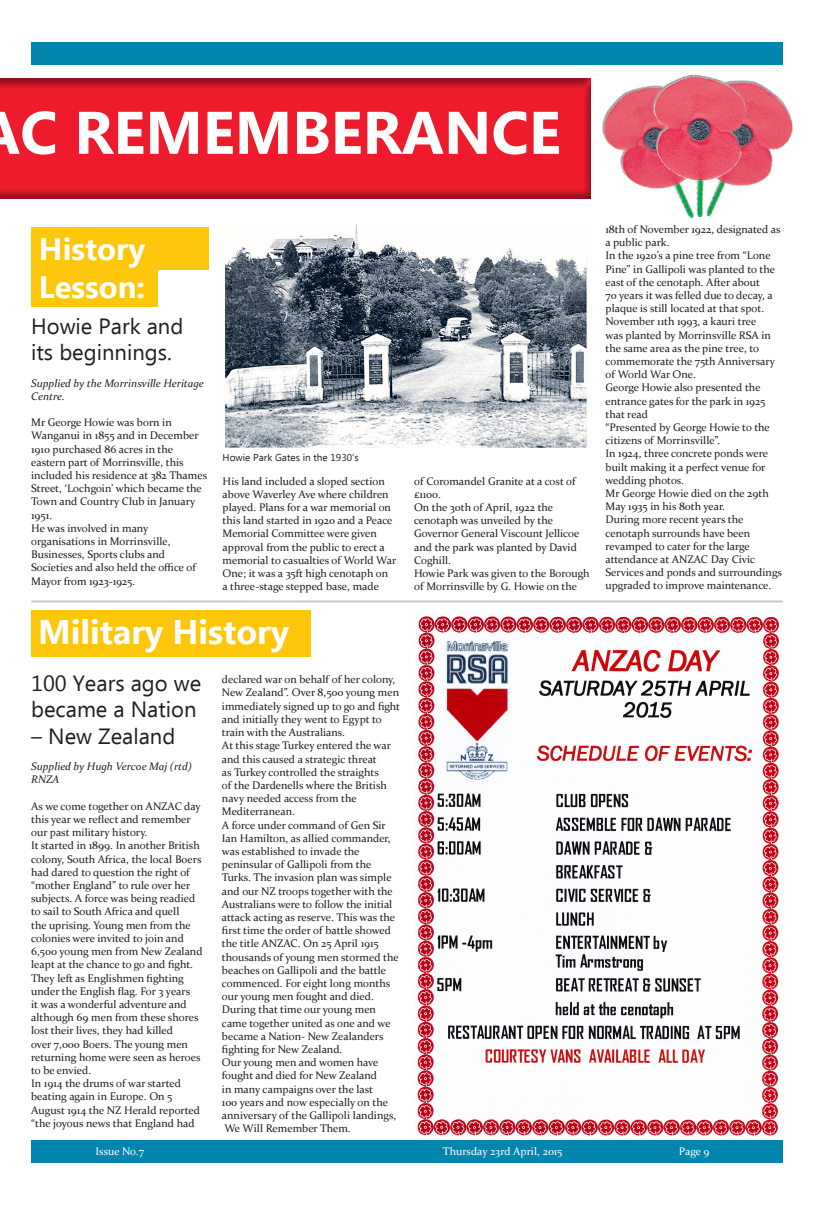
<style>
.page{position:relative;width:814px;height:1205px;background:#fff}
.page>*{position:absolute;margin:0;border:0;box-sizing:border-box;transform-origin:0 0}
.t1{font:700 60px "Ebrima";color:#fff}
.t2{font:700 34px "Ebrima";color:#fff}
.t3{font:700 31px/37.2px "Ebrima";color:#fff}
.t4{font:22px/26.4px "Ebrima";color:#231f20}
.t5{font:11px/13.2px "Constantia";color:#231f20}
.t6{font:italic 11px/13.2px "Constantia";color:#231f20}
.t7{font:11px "Constantia";color:#fff}
.t8{font:10px "Ebrima";color:#231f20}
</style>
<div class="page">
<div style="left:31px;top:1140px;width:751px;height:22px;background:#0086ad"></div>
<div style="left:31px;top:43px;width:751px;height:22px;background:#0086ad"></div>
<div style="left:31px;top:610px;width:280px;height:47px;background:#fec70c"></div>
<hr style="left:31px;top:600px;width:751px;height:2px;background:#c7c8ca">
<img style="left:602px;top:85px;width:51px;height:104px">
<img style="left:689px;top:80px;width:104px;height:139px">
<div style="left:0;top:77px;width:592px;height:123px;background:#231f20;opacity:.5"></div>
<img style="left:653px;top:74px;width:93px;height:143px">
<div style="left:31px;top:227px;width:177px;height:42px;background:#fec70c"></div>
<div style="left:31px;top:264px;width:127px;height:43px;background:#fec70c"></div>
<img style="left:225px;top:225px;width:362px;height:223px">
<img style="left:417px;top:616px;width:361px;height:520px">
<h1 class="t1" style="left:20px;top:88px;width:542px">C REMEMBERANCE</h1>
<h3 class="t3" style="left:39px;top:232px;width:108px">History<br>Lesson:</h3>
<h3 class="t4" style="left:31px;top:314px;width:154px">Howie Park and its beginnings.</h3>
<p class="t6" style="left:31px;top:376px;width:174px">Supplied by the Morrinsville Heritage<br>Centre.</p>
<p class="t5" style="left:31px;top:415px;width:177px">Mr George Howie was born in<br>Wanganui in 1855 and in December<br>1910 purchased 86 acres in the eastern part of Morrinsville, this included his residence at 382 Thames<br>Street, ‘Lochgoin’ which became the<br>Town and Country Club in January<br>1951.<br>He was involved in many organisations in Morrinsville,<br>Businesses, Sports clubs and<br>Societies and also held the office of<br>Mayor from 1923-1925.</p>
<p class="t8" style="left:223px;top:450px;width:137px">Howie Park Gates in the 1930’s</p>
<p class="t5" style="left:223px;top:474px;width:175px">His land included a sloped section above Waverley Ave where children played. Plans for a war memorial on this land started in 1920 and a Peace Memorial Committee were given approval from the public to erect a memorial to casualties of World War One; it was a 35ft high cenotaph on<br>a three-stage stepped base, made</p>
<p class="t5" style="left:414px;top:474px;width:177px">of Coromandel Granite at a cost of £1100.<br>On the 30th of April, 1922 the cenotaph was unveiled by the<br>Governor General Viscount Jellicoe and the park was planted by David<br>Coghill.<br>Howie Park was given to the Borough of Morrinsville by G. Howie on the</p>
<h2 class="t2" style="left:38px;top:606px;width:252px">Military History</h2>
<h3 class="t4" style="left:31px;top:671px;width:171px">100 Years ago we became a Nation</h3>
<h3 class="t4" style="left:31px;top:724px;width:146px">– New Zealand</h3>
<p class="t6" style="left:31px;top:759px;width:162px">Supplied by Hugh Vercoe Maj (rtd)<br>RNZA</p>
<p class="t5" style="left:31px;top:799px;width:173px">As we come together on ANZAC day this year we reflect and remember our past military history.<br>It started in 1899. In another British colony, South Africa, the local Boers had dared to question the right of “mother England” to rule over her subjects. A force was being readied to sail to South Africa and quell<br>the uprising. Young men from the colonies were invited to join and<br>6,500 young men from New Zealand leapt at the chance to go and fight.<br>They left as Englishmen fighting under the English flag. For 3 years<br>it was a wonderful adventure and although 69 men from these shores lost their lives, they had killed<br>over 7,000 Boers. The young men returning home were seen as heroes to be envied.<br>In 1914 the drums of war started beating again in Europe. On 5<br>August 1914 the NZ Herald reported “the joyous news that England had</p>
<p class="t5" style="left:222px;top:672px;width:180px">declared war on behalf of her colony,<br>New Zealand”. Over 8,500 young men immediately signed up to go and fight and initially they went to Egypt to train with the Australians.<br>At this stage Turkey entered the war and this caused a strategic threat<br>as Turkey controlled the straights<br>of the Dardenells where the British navy needed access from the<br>Mediterranean.<br>A force under command of Gen Sir<br>Ian Hamilton, as allied commander, was established to invade the peninsular of Gallipoli from the<br>Turks. The invasion plan was simple and our NZ troops together with the<br>Australians were to follow the initial attack acting as reserve. This was the first time the order of battle showed the title ANZAC. On 25 April 1915 thousands of young men stormed the beaches on Gallipoli and the battle commenced. For eight long months our young men fought and died.<br>During that time our young men came together united as one and we became a Nation- New Zealanders fighting for New Zealand.<br>Our young men and women have fought and died for New Zealand<br>in many campaigns over the last<br>100 years and now especially on the anniversary of the Gallipoli landings,<br>We Will Remember Them.</p>
<p class="t5" style="left:605px;top:222px;width:178px">18th of November 1922, designated as a public park.<br>In the 1920’s a pine tree from “Lone<br>Pine” in Gallipoli was planted to the east of the cenotaph. After about<br>70 years it was felled due to decay, a plaque is still located at that spot.<br>November 11th 1993, a kauri tree<br>was planted by Morrinsville RSA in the same area as the pine tree, to commemorate the 75th Anniversary of World War One.<br>George Howie also presented the entrance gates for the park in 1925 that read<br>“Presented by George Howie to the citizens of Morrinsville”.<br>In 1924, three concrete ponds were built making it a perfect venue for wedding photos.<br>Mr George Howie died on the 29th<br>May 1935 in his 80th year.<br>During more recent years the cenotaph surrounds have been revamped to cater for the large attendance at ANZAC Day Civic<br>Services and ponds and surroundings upgraded to improve maintenance.</p>
<p class="t7" style="left:96px;top:1144px;width:50px">Issue No.7</p>
<p class="t7" style="left:443px;top:1144px;width:121px">Thursday 23rd April, 2015</p>
<p class="t7" style="left:678px;top:1144px;width:32px">Page 9</p>
</div>
